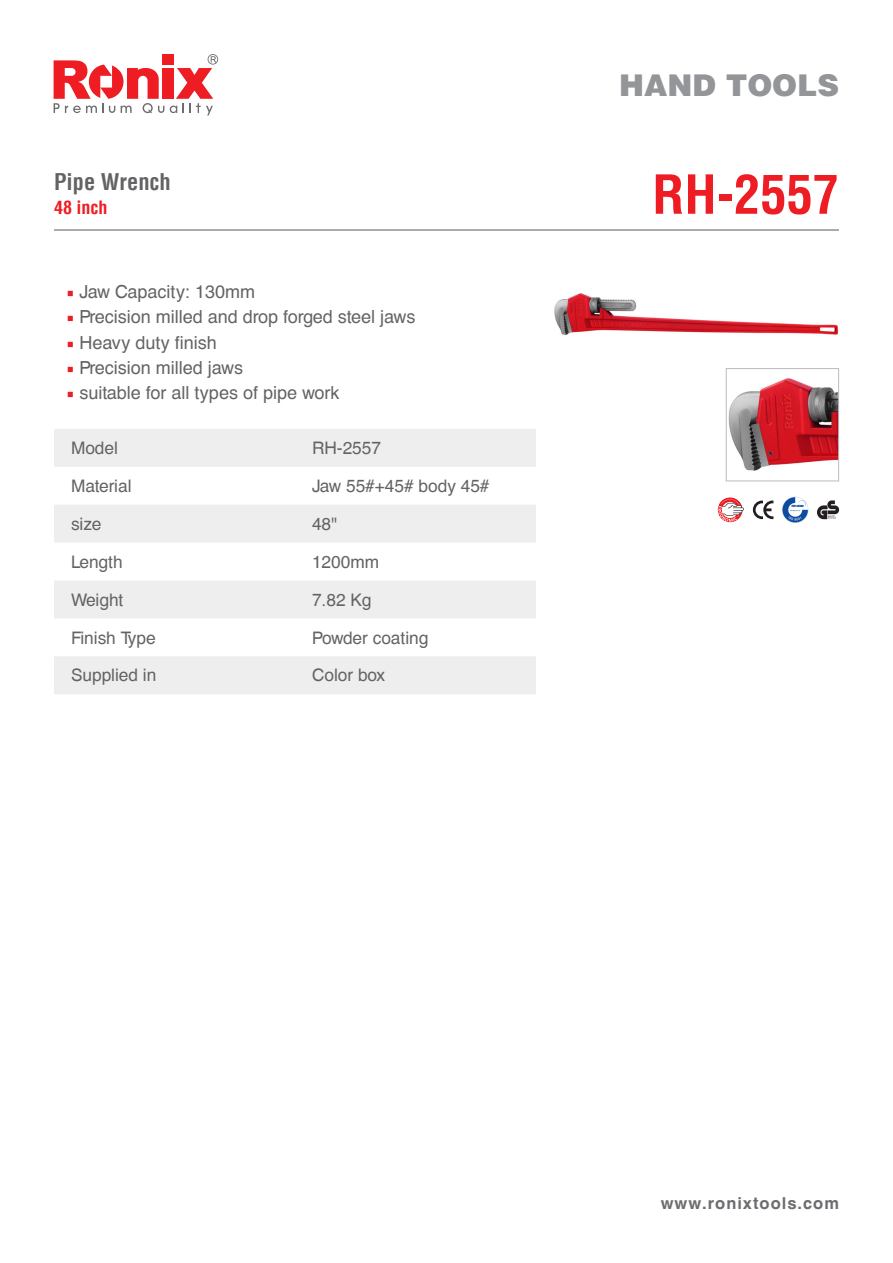
<style>
.page{position:relative;width:893px;height:1263px;background:#fff}
.page>*{position:absolute;margin:0;border:0;box-sizing:border-box;transform-origin:0 0}
.t1{font:700 condensed 52.5px "Helvetica LT";color:#ee1d23}
.t2{font:900 30px "Helvetica LT";color:#939598}
.t3{font:700 condensed 22.5px "Helvetica LT";color:#636366}
.t4{font:18px "Helvetica CE";color:#636366}
.t5{font:700 condensed 18px "Helvetica LT";color:#ee1d23}
.t6{font:17.25px "Helvetica CE";color:#636366}
.t7{font:700 16.5px "Helvetica CE";letter-spacing:.06em;color:#6c6d70}
.s1{font-family:"Minion Pro";color:#ee1d23}
</style>
<div class="page">
<svg style="left:170px;top:54px;width:48px;height:61px"></svg>
<div style="left:162px;top:68px;width:11px;height:31px;background:#ee1d23"></div>
<svg style="left:54px;top:60px;width:110px;height:53px"></svg>
<div style="left:162px;top:54px;width:11px;height:11px;background:#ee1d23"></div>
<svg style="left:54px;top:429px;width:482px;height:265px;fill:#eeeeef"></svg>
<hr style="left:54px;top:229px;width:785px;height:2px;background:#6c6d70">
<img style="left:554px;top:293px;width:285px;height:42px">
<img style="left:728px;top:378px;width:109px;height:93px">
<div style="left:726px;top:368px;width:113px;height:113px;border:1px solid #bcbdc0"></div>
<svg style="left:782px;top:497px;width:26px;height:26px"></svg>
<svg style="left:717px;top:497px;width:27px;height:26px"></svg>
<svg style="left:753px;top:501px;width:20px;height:18px"></svg>
<svg style="left:817px;top:500px;width:22px;height:19px"></svg>
<p class="t3" style="left:54px;top:167px;width:118px">Pipe Wrench</p>
<p class="t5" style="left:54px;top:196px;width:55px">48 inch</p>
<p class="t4" style="left:67px;top:281px;width:190px"><span class="s1">■</span> Jaw Capacity: 130mm</p>
<p class="t4" style="left:67px;top:307px;width:350px"><span class="s1">■</span> Precision milled and drop forged steel jaws</p>
<p class="t4" style="left:67px;top:332px;width:152px"><span class="s1">■</span> Heavy duty finish</p>
<p class="t4" style="left:67px;top:357px;width:178px"><span class="s1">■</span> Precision milled jaws</p>
<p class="t4" style="left:67px;top:382px;width:274px"><span class="s1">■</span> suitable for all types of pipe work</p>
<p class="t6" style="left:71px;top:438px;width:48px">Model</p>
<p class="t6" style="left:312px;top:438px;width:71px">RH-2557</p>
<p class="t6" style="left:71px;top:476px;width:62px">Material</p>
<p class="t6" style="left:312px;top:476px;width:179px">Jaw 55#+45# body 45#</p>
<p class="t6" style="left:71px;top:514px;width:32px">size</p>
<p class="t6" style="left:312px;top:514px;width:27px">48"</p>
<p class="t6" style="left:71px;top:552px;width:53px">Length</p>
<p class="t6" style="left:312px;top:552px;width:69px">1200mm</p>
<p class="t6" style="left:71px;top:589px;width:54px">Weight</p>
<p class="t6" style="left:312px;top:589px;width:61px">7.82 Kg</p>
<p class="t6" style="left:71px;top:627px;width:86px">Finish Type</p>
<p class="t6" style="left:312px;top:627px;width:118px">Powder coating</p>
<p class="t6" style="left:71px;top:665px;width:87px">Supplied in</p>
<p class="t6" style="left:312px;top:665px;width:74px">Color box</p>
<h2 class="t2" style="left:619px;top:65px;width:221px">HAND TOOLS</h2>
<p class="t1" style="left:652px;top:162px;width:188px">RH-2557</p>
<p class="t7" style="left:661px;top:1193px;width:180px">www.ronixtools.com</p>
</div>
